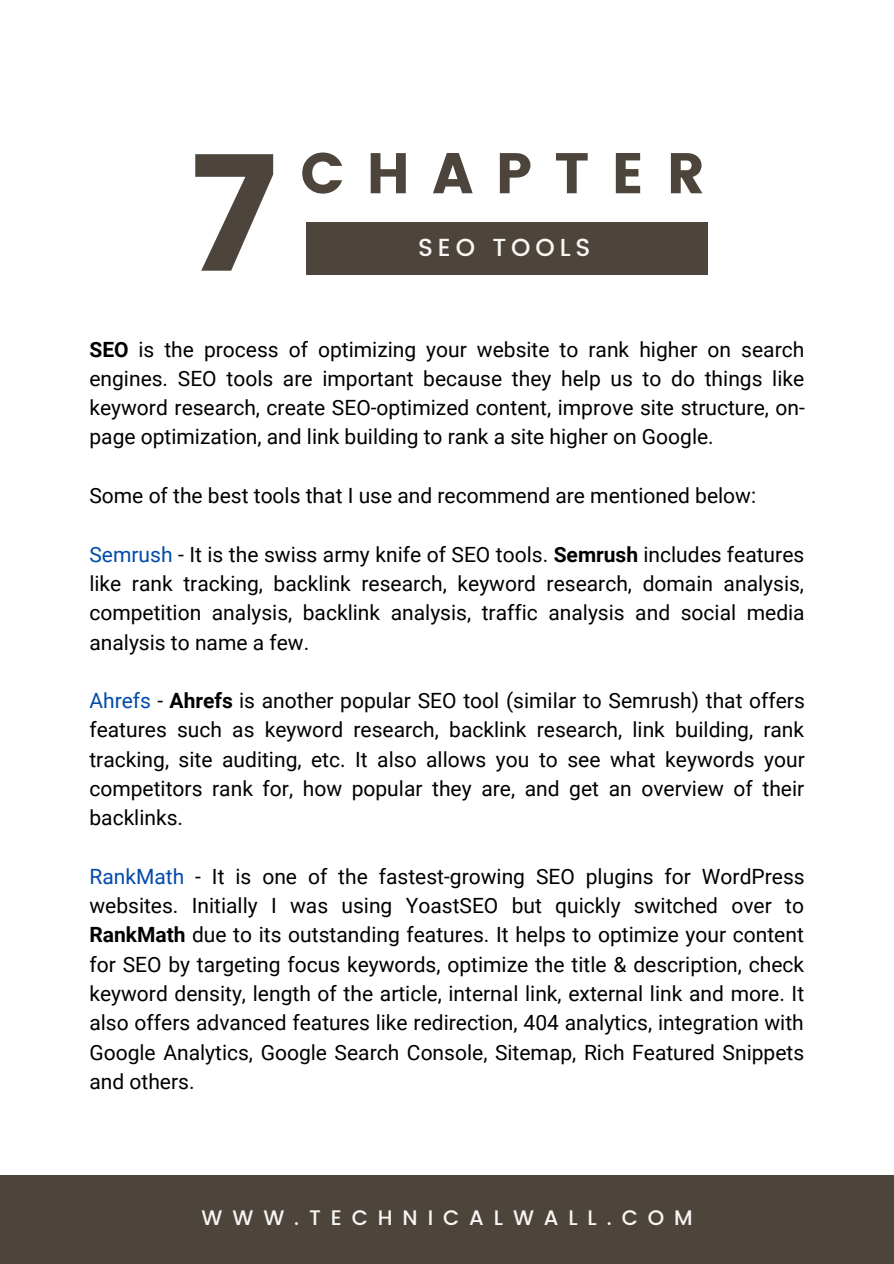
<style>
.page{position:relative;width:894px;height:1264px;background:#fff}
.page>*{position:absolute;margin:0;border:0;box-sizing:border-box;transform-origin:0 0}
.t1{font:161.55px "Poppins";color:#4d443b}
.t2{font:57.15px "Poppins";letter-spacing:.39em;color:#4d443b}
.t3{font:500 24.6px "Poppins";letter-spacing:.2em;color:#f7f6f4}
.t4{font:21px/29.2px "Roboto";color:#000;text-align:justify}
.t5{font:500 21px "Poppins";letter-spacing:.47em;color:#f7f6f4}
.s1{font-weight:700}
.s2{color:#004aad}
</style>
<div class="page">
<div style="left:306px;top:222px;width:401px;height:53px;background:#4d443b"></div>
<div style="left:0;top:1175px;width:893px;height:88px;background:#4d443b"></div>
<h1 class="t1" style="left:188px;top:120px;width:92px">7</h1>
<h2 class="t2" style="left:300px;top:140px;width:406px">CHAPTER</h2>
<p class="t3" style="left:418px;top:233px;width:174px">SEO TOOLS</p>
<p class="t4" style="left:89px;top:335px;width:716px"><span class="s1">SEO</span> is the process of optimizing your website to rank higher on search engines. SEO tools are important because they help us to do things like keyword research, create SEO-optimized content, improve site structure, on&shy;page optimization, and link building to rank a site higher on Google.</p>
<p class="t4" style="left:89px;top:481px;width:668px">Some of the best tools that I use and recommend are mentioned below:</p>
<p class="t4" style="left:89px;top:540px;width:716px"><span class="s2">Semrush</span> - It is the swiss army knife of SEO tools. <span class="s1">Semrush</span> includes features like rank tracking, backlink research, keyword research, domain analysis, competition analysis, backlink analysis, traffic analysis and social media analysis to name a few.</p>
<p class="t4" style="left:89px;top:686px;width:716px"><span class="s2">Ahrefs</span> - <span class="s1">Ahrefs</span> is another popular SEO tool (similar to Semrush) that offers features such as keyword research, backlink research, link building, rank tracking, site auditing, etc. It also allows you to see what keywords your competitors rank for, how popular they are, and get an overview of their backlinks.</p>
<p class="t4" style="left:89px;top:862px;width:716px"><span class="s2">RankMath</span> - It is one of the fastest-growing SEO plugins for WordPress websites. Initially I was using YoastSEO but quickly switched over to <span class="s1">RankMath</span> due to its outstanding features. It helps to optimize your content for SEO by targeting focus keywords, optimize the title &amp; description, check keyword density, length of the article, internal link, external link and more. It also offers advanced features like redirection, 404 analytics, integration with Google Analytics, Google Search Console, Sitemap, Rich Featured Snippets and others.</p>
<p class="t5" style="left:201px;top:1205px;width:492px">WWW.TECHNICALWALL.COM</p>
</div>
